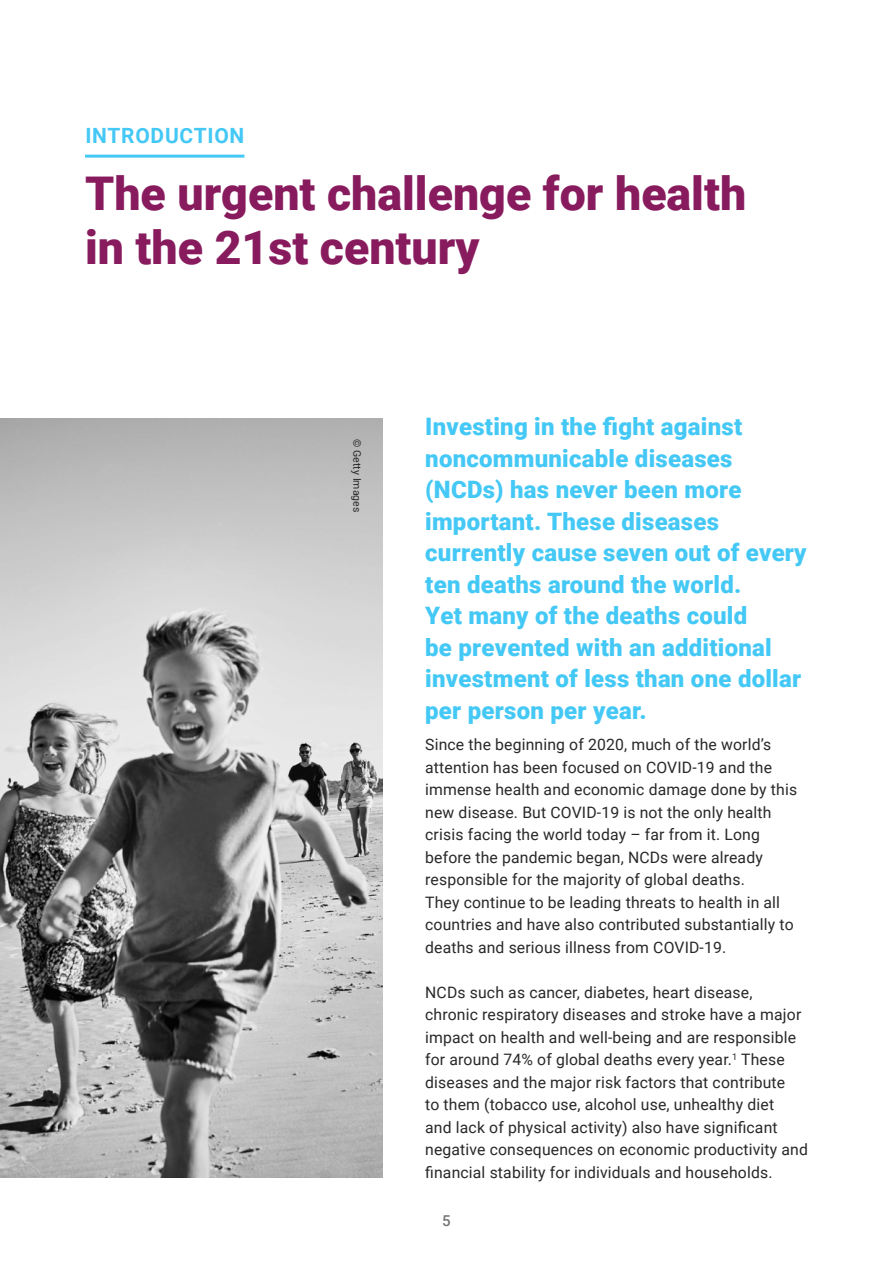
<style>
.page{position:relative;width:893px;height:1263px;background:#fff}
.page>*{position:absolute;margin:0;border:0;box-sizing:border-box;transform-origin:0 0}
.t1{font:900 46.5px/54px "Roboto";color:#871b5e}
.t2{font:900 24px/31.5px "Roboto";letter-spacing:.01em;color:#44c8f5}
.t3{font:700 21px "Roboto";letter-spacing:.035em;color:#44c8f5}
.t4{font:15.75px/22.5px "Roboto";letter-spacing:.01em;color:#292829}
.t5{font:500 15px "Roboto";color:#747678}
.t6{font:10.5px "Roboto";color:#292829}
</style>
<div class="page">
<hr style="left:85px;top:155px;width:159px;height:3px;background:#44c8f5">
<img style="left:0;top:418px;width:383px;height:760px">
<h3 class="t3" style="left:85px;top:121px;width:161px">INTRODUCTION</h3>
<h1 class="t1" style="left:85px;top:165px;width:663px">The urgent challenge for health in the 21st century</h1>
<p class="t6" style="left:365px;top:439px;width:74px;rotate:90deg">© Getty Images</p>
<p class="t2" style="left:425px;top:410px;width:383px">Investing in the fight against noncommunicable diseases (NCDs) has never been more important. These diseases currently cause seven out of every ten deaths around the world.<br>Yet many of the deaths could<br>be prevented with an additional investment of less than one dollar per person per year.</p>
<p class="t4" style="left:425px;top:733px;width:373px">Since the beginning of 2020, much of the world’s attention has been focused on COVID-19 and the immense health and economic damage done by this new disease. But COVID-19 is not the only health crisis facing the world today – far from it. Long before the pandemic began, NCDs were already responsible for the majority of global deaths.<br>They continue to be leading threats to health in all countries and have also contributed substantially to deaths and serious illness from COVID-19.</p>
<p class="t4" style="left:425px;top:980px;width:384px">NCDs such as cancer, diabetes, heart disease, chronic respiratory diseases and stroke have a major impact on health and well-being and are responsible for around 74% of global deaths every year.<sup>1</sup> These diseases and the major risk factors that contribute<br>to them (tobacco use, alcohol use, unhealthy diet<br>and lack of physical activity) also have significant negative consequences on economic productivity and financial stability for individuals and households.</p>
<p class="t5" style="left:442px;top:1210px;width:10px">5</p>
</div>
